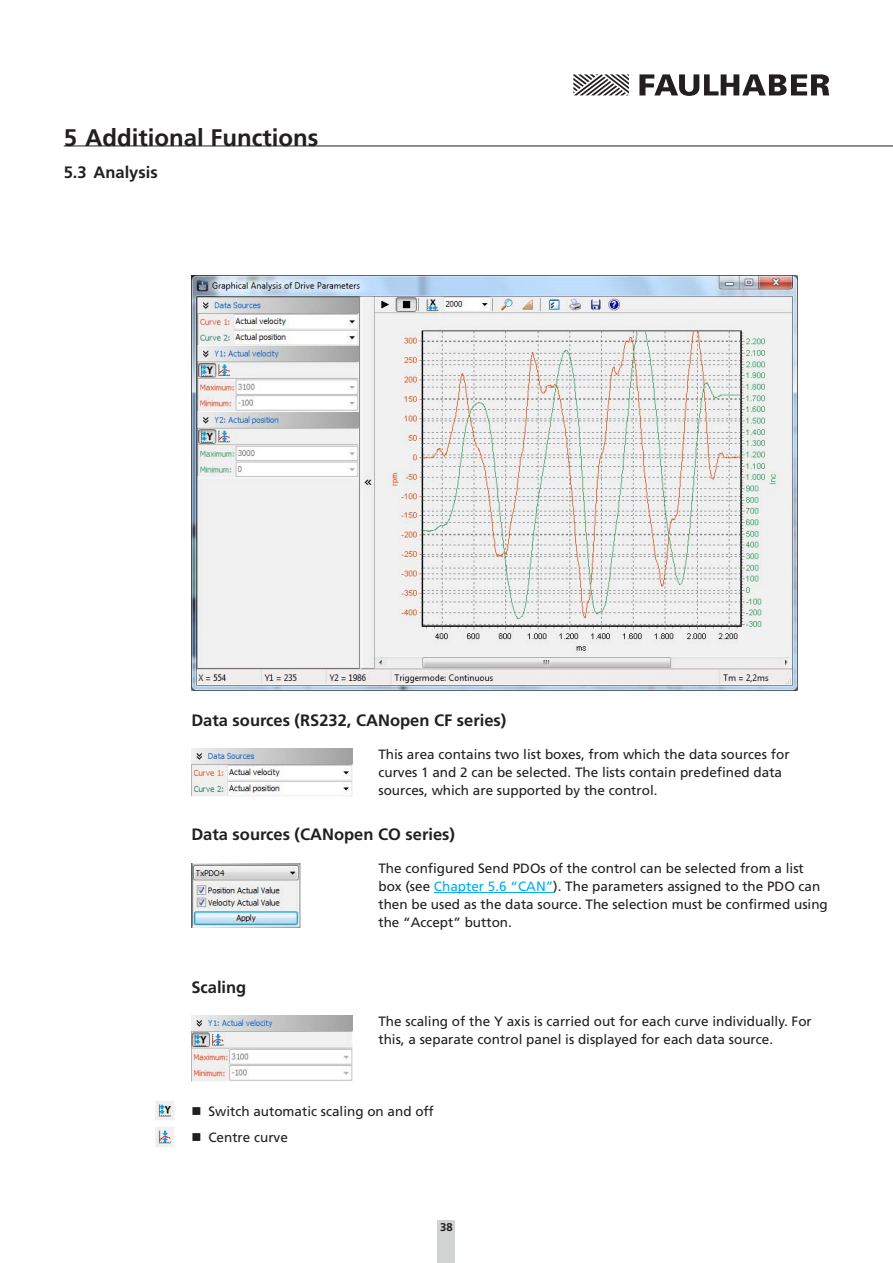
<style>
.page{position:relative;width:893px;height:1263px;background:#fff}
.page>*{position:absolute;margin:0;border:0;box-sizing:border-box;transform-origin:0 0}
.t1{font:700 24px "Frutiger";color:#231f20}
.t2{font:700 16.5px "Frutiger";color:#231f20}
.t3{font:13.5px/18px "Frutiger";color:#231f20}
.t4{font:700 11.25px "Frutiger";color:#231f20}
.s1{color:#00aeef}
</style>
<div class="page">
<div style="left:438px;top:1220px;width:17px;height:43px;background:#d1d2d4"></div>
<svg style="left:573px;top:74px;width:56px;height:21px"></svg>
<svg style="left:639px;top:74px;width:190px;height:22px"></svg>
<hr style="left:64px;top:146px;width:829px;height:1px;background:#231f20">
<img style="left:191px;top:275px;width:607px;height:416px">
<img style="left:191px;top:748px;width:162px;height:49px">
<img style="left:191px;top:863px;width:110px;height:65px">
<hr style="left:434px;top:892px;width:119px;height:1px;background:#00aeef">
<img style="left:191px;top:1016px;width:162px;height:66px">
<img style="left:155px;top:1101px;width:19px;height:19px">
<img style="left:155px;top:1127px;width:19px;height:20px">
<h1 class="t1" style="left:64px;top:123px;width:256px">5 Additional Functions</h1>
<p class="t2" style="left:64px;top:162px;width:95px">5.3 Analysis</p>
<p class="t2" style="left:191px;top:710px;width:317px">Data sources (RS232, CANopen CF series)</p>
<p class="t3" style="left:378px;top:745px;width:413px">This area contains two list boxes, from which the data sources for curves 1 and 2 can be selected. The lists contain predefined data sources, which are supported by the control.</p>
<p class="t2" style="left:191px;top:825px;width:265px">Data sources (CANopen CO series)</p>
<p class="t3" style="left:378px;top:859px;width:451px">The configured Send PDOs of the control can be selected from a list box (see <span class="s1">Chapter 5.6 “CAN”</span>). The parameters assigned to the PDO can then be used as the data source. The selection must be confirmed using the “Accept” button.</p>
<p class="t2" style="left:191px;top:977px;width:57px">Scaling</p>
<p class="t3" style="left:378px;top:1012px;width:435px">The scaling of the Y axis is carried out for each curve individually. For this, a separate control panel is displayed for each data source.</p>
<p class="t3" style="left:208px;top:1098px;width:227px;line-height:26.1px">Switch automatic scaling on and off<br>Centre curve</p>
<p class="t4" style="left:440px;top:1220px;width:14px">38</p>
</div>
